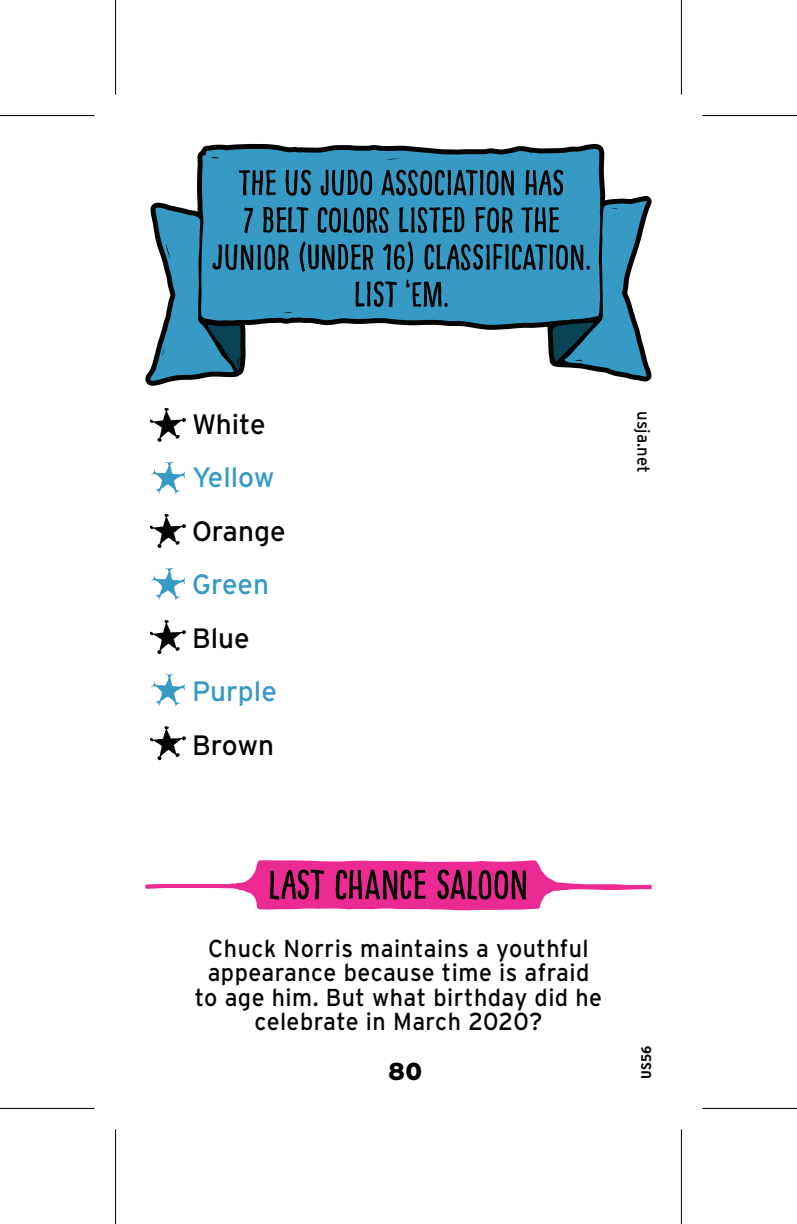
<style>
.page{position:relative;width:797px;height:1224px;background:#fff}
.page>*{position:absolute;margin:0;border:0;box-sizing:border-box;transform-origin:0 0}
.t1{font:28px "Interstate";color:#040503}
.t2{font:28px "Interstate";color:#379ac5}
.t3{font:24.5px/24.5px "Interstate";letter-spacing:.02em;color:#040503;text-align:center;scale:.95 1}
.t4{font:900 24.5px "Interstate";color:#040503;scale:.95 1}
.t5{font:17.5px "Interstate";color:#040503;scale:.95 1}
.t6{font:700 14px "Interstate Condensed";color:#040503;scale:1.16 1}
</style>
<div class="page">
<svg style="left:145px;top:860px;width:506px;height:50px"></svg>
<svg style="left:151px;top:674px;width:34px;height:32px"></svg>
<svg style="left:145px;top:143px;width:507px;height:511px"></svg>
<svg style="left:150px;top:726px;width:36px;height:34px"></svg>
<div style="left:0;top:113px;width:94px;height:5px;background:#f4f4f4"></div>
<div style="left:702px;top:113px;width:95px;height:5px;background:#f4f4f4"></div>
<svg style="left:0;top:1108px;width:94px;height:1px"></svg>
<svg style="left:702px;top:1108px;width:95px;height:1px"></svg>
<div style="left:113px;top:0;width:5px;height:94px;background:#f6f6f6"></div>
<div style="left:113px;top:1129px;width:5px;height:94px;background:#f6f6f6"></div>
<hr style="left:0;top:115px;width:94px;height:1px;background:#000">
<hr style="left:702px;top:115px;width:95px;height:1px;background:#000">
<hr style="left:0;top:1107px;width:94px;height:1px;background:#000">
<hr style="left:702px;top:1107px;width:95px;height:1px;background:#000">
<hr style="left:115px;top:0;width:1px;height:94px;background:#000">
<hr style="left:115px;top:1129px;width:1px;height:94px;background:#000">
<hr style="left:680px;top:0;width:2px;height:94px;background:#000">
<hr style="left:680px;top:1129px;width:2px;height:94px;background:#000">
<p class="t1" style="left:192px;top:408px;width:75px">White</p>
<p class="t2" style="left:192px;top:461px;width:84px">Yellow</p>
<p class="t1" style="left:192px;top:515px;width:95px">Orange</p>
<p class="t2" style="left:192px;top:568px;width:78px">Green</p>
<p class="t1" style="left:192px;top:622px;width:59px">Blue</p>
<p class="t2" style="left:192px;top:675px;width:86px">Purple</p>
<p class="t1" style="left:192px;top:729px;width:84px">Brown</p>
<p class="t5" style="left:653px;top:411px;width:65px;rotate:90deg">usja.net</p>
<p class="t3" style="left:195px;top:935px;width:430px">Chuck Norris maintains a youthful appearance because time is afraid to age him. But what birthday did he celebrate in March 2020?</p>
<p class="t4" style="left:388px;top:1057px;width:37px">80</p>
<p class="t6" style="left:638px;top:1078px;width:30px;rotate:-90deg">US56</p>
</div>
